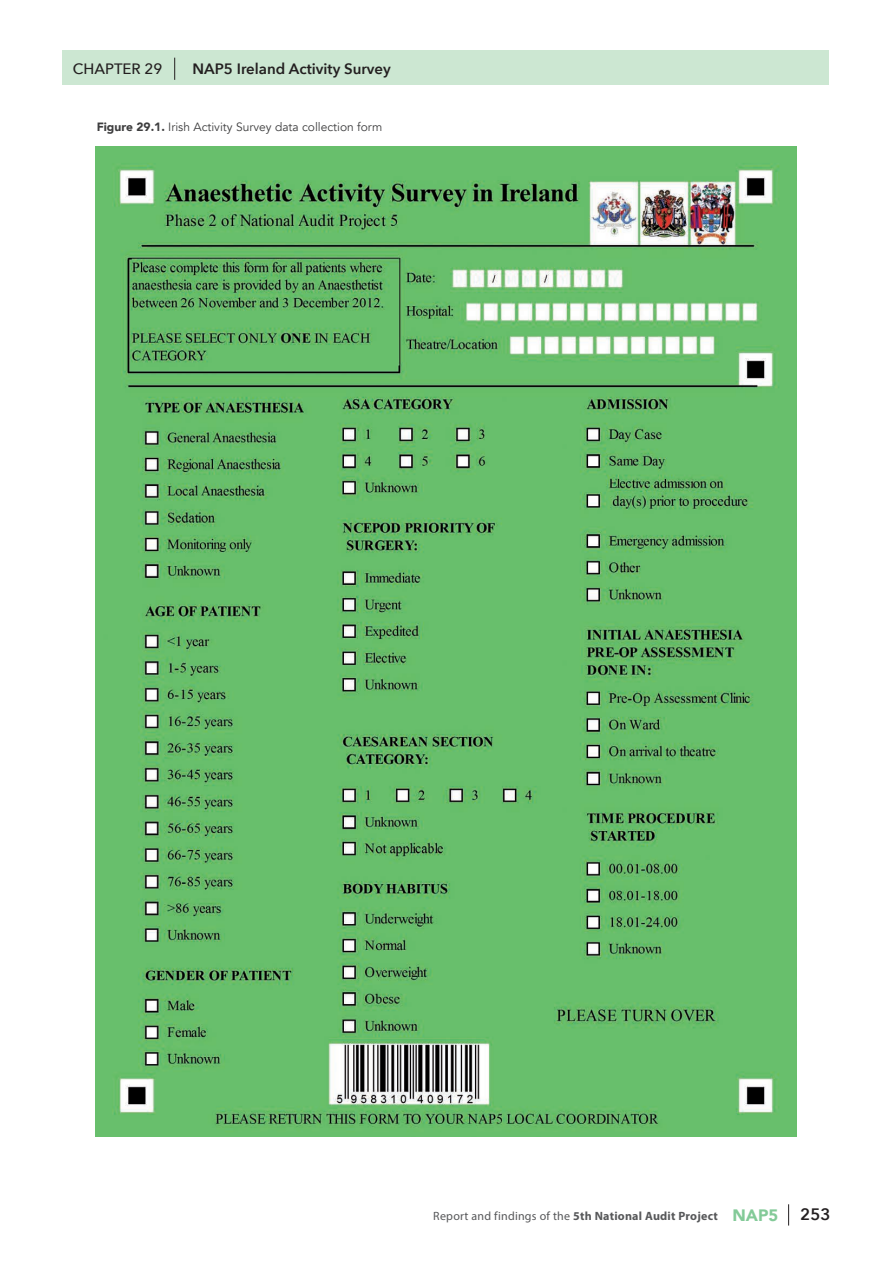
<style>
.page{position:relative;width:893px;height:1263px;background:#fff}
.page>*{position:absolute;margin:0;border:0;box-sizing:border-box;transform-origin:0 0}
.t1{font:600 16.5px "Avenir Next";color:#231f20}
.t2{font:600 15px "Avenir Next";color:#231f20}
.t3{font:500 15px "Avenir Next";color:#231f20}
.t4{font:700 12px "Myriad Pro";letter-spacing:.02em;color:#57585a}
.t5{font:12px "Avenir";color:#3e3e3f}
.s1{font-weight:900}
.s2{font-weight:400}
.s3{font-family:"Avenir";font-weight:900;font-size:16.5px;color:#83ca98}
</style>
<div class="page">
<svg style="left:788px;top:1204px;width:1px;height:21px"></svg>
<div style="left:171px;top:50px;width:658px;height:35px;background:#cce7d2"></div>
<div style="left:62px;top:50px;width:111px;height:35px;background:#cce7d2"></div>
<svg style="left:174px;top:58px;width:1px;height:22px"></svg>
<img style="left:96px;top:147px;width:700px;height:989px">
<p class="t3" style="left:73px;top:59px;width:91px">CHAPTER 29</p>
<p class="t2" style="left:192px;top:59px;width:200px">NAP5 Ireland Activity Survey</p>
<p class="t3" style="left:77px;top:59px;width:82px">CHAPTER 8</p>
<p class="t5" style="left:97px;top:119px;width:287px"><span class="s1">Figure 29.1.</span> Irish Activity Survey data collection form</p>
<p class="t4" style="left:433px;top:1208px;width:347px"><span class="s2">Report and findings of the</span> 5th National Audit Project <span class="s3">NAP5</span></p>
<h1 class="t1" style="left:800px;top:1204px;width:32px">253</h1>
</div>
